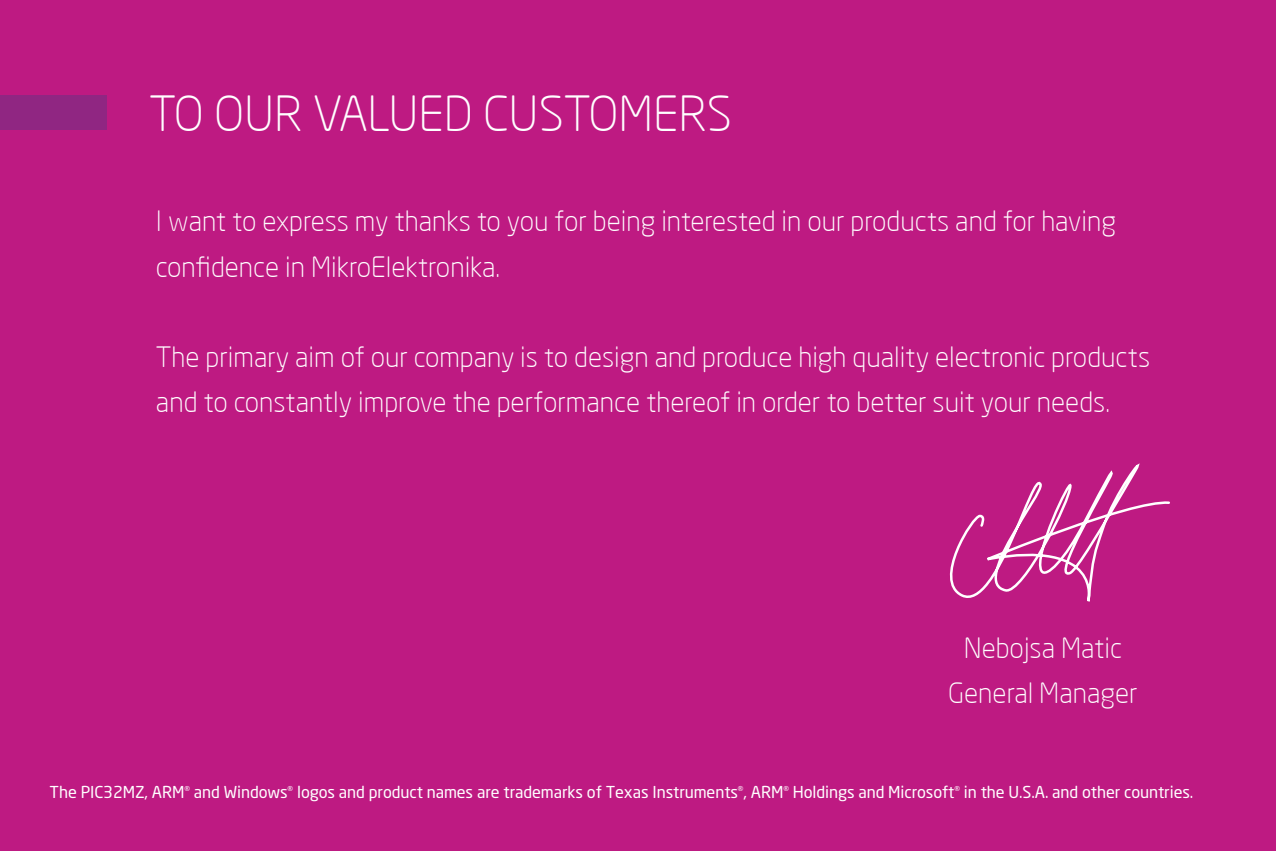
<style>
.page{position:relative;width:1276px;height:851px;background:#fff}
.page>*{position:absolute;margin:0;border:0;box-sizing:border-box;transform-origin:0 0}
.t1{font:300 47.5px "Neo Sans Pro";color:#fff}
.t2{font:300 27.5px/45px "Neo Sans Pro";color:#fff}
.t3{font:16.25px "Neo Sans";letter-spacing:-.005em;color:#fff}
</style>
<div class="page">
<div style="left:0;top:0;width:1276px;height:850px;background:#be1a82"></div>
<div style="left:0;top:95px;width:106px;height:35px;background:#902682"></div>
<svg style="left:949px;top:463px;width:221px;height:139px"></svg>
<h1 class="t1" style="left:149px;top:85px;width:584px">TO OUR VALUED CUSTOMERS</h1>
<p class="t2" style="left:156px;top:201px;width:961px">I want to express my thanks to you for being interested in our products and for having con昀椀dence in MikroElektronika.</p>
<p class="t2" style="left:156px;top:333px;width:995px">The primary aim of our company is to design and produce high quality electronic products and to constantly improve the performance thereof in order to better suit your needs.</p>
<p class="t2" style="left:948px;top:625px;width:191px;text-align:center">Nebojsa Matic<br>General Manager</p>
<p class="t3" style="left:50px;top:786px;width:1145px">The PIC32MZ, ARM<sup>®</sup> and Windows<sup>®</sup> logos and product names are trademarks of Texas Instruments<sup>®</sup>, ARM<sup>®</sup> Holdings and Microsoft<sup>®</sup> in the U.S.A. and other countries.</p>
</div>
